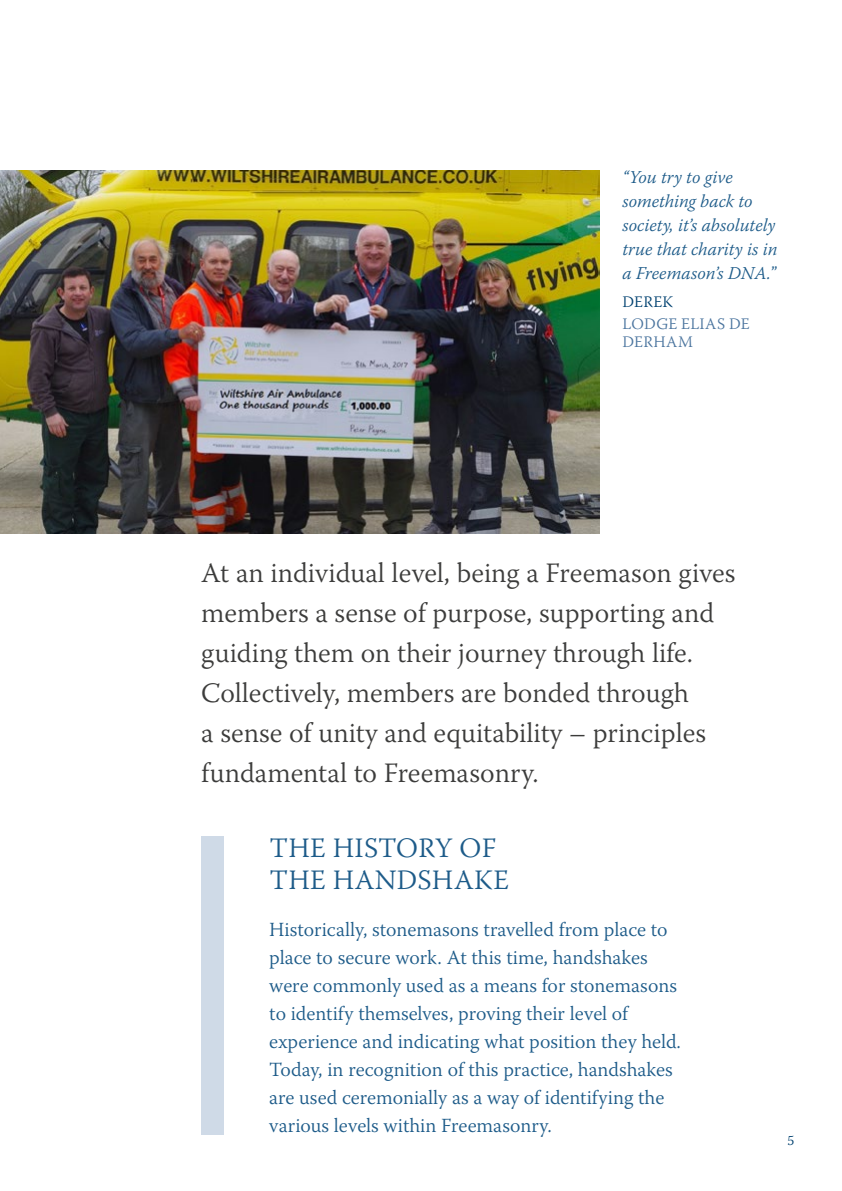
<style>
.page{position:relative;width:842px;height:1191px;background:#fff}
.page>*{position:absolute;margin:0;border:0;box-sizing:border-box;transform-origin:0 0}
.t1{font:300 28px/40px "Warnock Pro";color:#3c3c3b}
.t2{font:300 28px/32px "Warnock Pro";letter-spacing:.01em;color:#1d5b89}
.t3{font:300 20px/28px "Warnock Pro";color:#1d5b89}
.t4{font:italic 300 18px/24px "Warnock Pro";color:#1d5b89}
.t5{font:300 16px/18px "Warnock Pro";letter-spacing:.02em;color:#4a749e}
.t6{font:300 16px "Warnock Pro";letter-spacing:.015em;color:#004170}
.t7{font:300 14px "Warnock Pro";color:#004170}
.s1{font-style:normal}
</style>
<div class="page">
<img style="left:0;top:170px;width:599px;height:363px">
<div style="left:201px;top:836px;width:23px;height:298px;background:#cfdae7"></div>
<p class="t4" style="left:622px;top:165px;width:156px">“You try to give something back to society, it’s absolutely true that charity is in a Freemason’s DNA.<span class="s1">”</span></p>
<p class="t6" style="left:622px;top:292px;width:52px">DEREK</p>
<p class="t5" style="left:622px;top:315px;width:129px">LODGE ELIAS DE<br>DERHAM</p>
<p class="t1" style="left:201px;top:552px;width:536px">At an individual level, being a Freemason gives members a sense of purpose, supporting and guiding them on their journey through life.<br>Collectively, members are bonded through<br>a sense of unity and equitability – principles fundamental to Freemasonry.</p>
<h1 class="t2" style="left:269px;top:831px;width:241px">THE HISTORY OF<br>THE HANDSHAKE</h1>
<p class="t3" style="left:269px;top:915px;width:413px">Historically, stonemasons travelled from place to place to secure work. At this time, handshakes were commonly used as a means for stonemasons to identify themselves, proving their level of experience and indicating what position they held.<br>Today, in recognition of this practice, handshakes are used ceremonially as a way of identifying the various levels within Freemasonry.</p>
<p class="t7" style="left:787px;top:1132px;width:8px">5</p>
</div>
